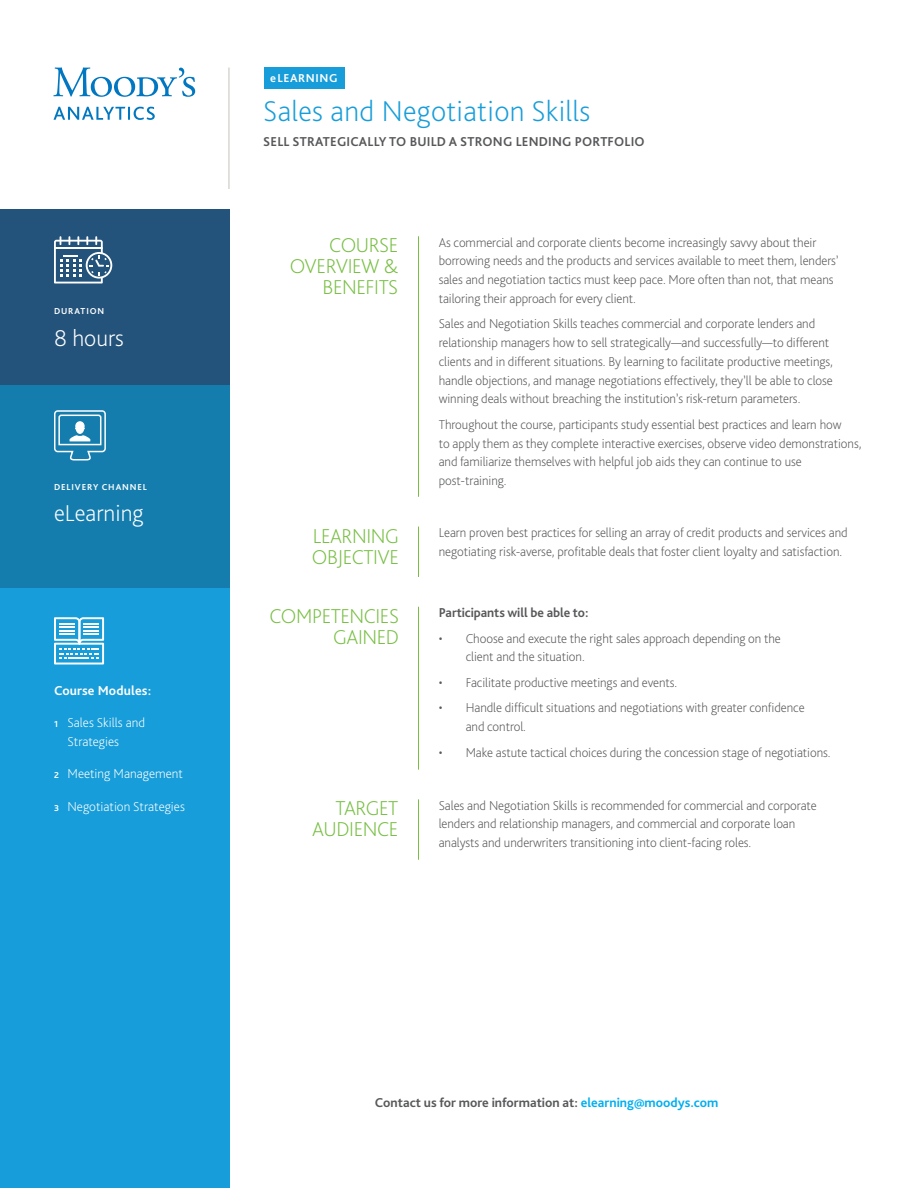
<style>
.page{position:relative;width:918px;height:1188px;background:#fff}
.page>*{position:absolute;margin:0;border:0;box-sizing:border-box;transform-origin:0 0}
.t1{font:200 30px "Bliss Pro";letter-spacing:.01em;color:#179dd9}
.body{font:200 24px "Bliss Pro";color:#fff}
.t2{font:200 21px/21px "Bliss Pro";letter-spacing:-.02em;color:#77be42;text-align:right}
.body-2{font:200 13.5px/18.8px "Bliss Pro";letter-spacing:-.005em;color:#57585a}
.body-3{font:700 13.5px "Bliss Pro";color:#57585a}
.body-4{font:200 13.5px/18.8px "Bliss Pro";color:#fff}
.body-5{font:700 13.5px "Bliss Pro";letter-spacing:.01em;color:#fff}
.t3{font:700 12px "Bliss Pro";letter-spacing:.05em;color:#fff}
.body-6{font:700 9px "Bliss Pro";letter-spacing:.1em;color:#fff}
.s1{font-weight:700;font-size:9px}
.s2{color:#00aeef}
</style>
<div class="page">
<div style="left:0;top:560px;width:230px;height:628px;background:#179dd9"></div>
<div style="left:0;top:385px;width:230px;height:203px;background:#157dae"></div>
<svg style="left:54px;top:617px;width:50px;height:47px"></svg>
<svg style="left:54px;top:410px;width:52px;height:51px"></svg>
<div style="left:264px;top:68px;width:81px;height:21px;background:#179dd9"></div>
<hr style="left:418px;top:799px;width:1px;height:61px;background:#77be42">
<hr style="left:418px;top:236px;width:1px;height:261px;background:#77be42">
<hr style="left:418px;top:527px;width:1px;height:50px;background:#77be42">
<hr style="left:418px;top:607px;width:1px;height:163px;background:#77be42">
<div style="left:0;top:209px;width:230px;height:176px;background:#23537b"></div>
<svg style="left:54px;top:236px;width:58px;height:47px"></svg>
<svg style="left:53px;top:67px;width:142px;height:53px"></svg>
<hr style="left:228px;top:68px;width:2px;height:121px;background:#cbc9c5">
<p class="body-6" style="left:54px;top:305px;width:52px">DURATION</p>
<p class="body" style="left:54px;top:323px;width:71px">8 hours</p>
<p class="body-6" style="left:54px;top:481px;width:95px">DELIVERY CHANNEL</p>
<p class="body" style="left:54px;top:498px;width:91px">eLearning</p>
<p class="body-5" style="left:54px;top:682px;width:99px">Course Modules:</p>
<p class="body-4" style="left:68px;top:713px;width:79px;text-indent:-14px"><span class="s1">1</span> Sales Skills and<br>Strategies</p>
<p class="body-4" style="left:54px;top:764px;width:130px"><span class="s1">2</span> Meeting Management</p>
<p class="body-4" style="left:54px;top:796px;width:132px"><span class="s1">3</span> Negotiation Strategies</p>
<p class="t3" style="left:270px;top:71px;width:69px">eLEARNING</p>
<p class="t1" style="left:263px;top:93px;width:329px">Sales and Negotiation Skills</p>
<p class="body-3" style="left:263px;top:133px;width:383px">SELL STRATEGICALLY TO BUILD A STRONG LENDING PORTFOLIO</p>
<p class="t2" style="left:290px;top:234px;width:110px">COURSE<br>OVERVIEW &amp;<br>BENEFITS</p>
<p class="body-2" style="left:439px;top:232px;width:402px">As commercial and corporate clients become increasingly savvy about their borrowing needs and the products and services available to meet them, lenders’ sales and negotiation tactics must keep pace. More often than not, that means tailoring their approach for every client.</p>
<p class="body-2" style="left:439px;top:314px;width:396px">Sales and Negotiation Skills teaches commercial and corporate lenders and relationship managers how to sell strategically—and successfully—to different clients and in different situations. By learning to facilitate productive meetings, handle objections, and manage negotiations effectively, they’ll be able to close winning deals without breaching the institution’s risk-return parameters.</p>
<p class="body-2" style="left:439px;top:415px;width:424px">Throughout the course, participants study essential best practices and learn how<br>to apply them as they complete interactive exercises, observe video demonstrations, and familiarize themselves with helpful job aids they can continue to use post-training.</p>
<p class="t2" style="left:312px;top:525px;width:89px;text-align:left">LEARNING<br>OBJECTIVE</p>
<p class="body-2" style="left:439px;top:523px;width:410px">Learn proven best practices for selling an array of credit products and services and negotiating risk-averse, profitable deals that foster client loyalty and satisfaction.</p>
<p class="t2" style="left:269px;top:605px;width:131px">COMPETENCIES<br>GAINED</p>
<p class="body-3" style="left:439px;top:604px;width:151px">Participants will be able to:</p>
<p class="body-2" style="left:466px;top:628px;width:317px;text-indent:-27px">• Choose and execute the right sales approach depending on the client and the situation.</p>
<p class="body-2" style="left:439px;top:673px;width:240px">• Facilitate productive meetings and events.</p>
<p class="body-2" style="left:466px;top:698px;width:340px;text-indent:-27px">• Handle difficult situations and negotiations with greater confidence and control.</p>
<p class="body-2" style="left:439px;top:742px;width:393px">• Make astute tactical choices during the concession stage of negotiations.</p>
<p class="t2" style="left:312px;top:797px;width:88px">TARGET<br>AUDIENCE</p>
<p class="body-2" style="left:439px;top:795px;width:380px">Sales and Negotiation Skills is recommended for commercial and corporate lenders and relationship managers, and commercial and corporate loan analysts and underwriters transitioning into client-facing roles.</p>
<p class="body-3" style="left:375px;top:1094px;width:345px">Contact us for more information at: <span class="s2">elearning@moodys.com</span></p>
</div>
